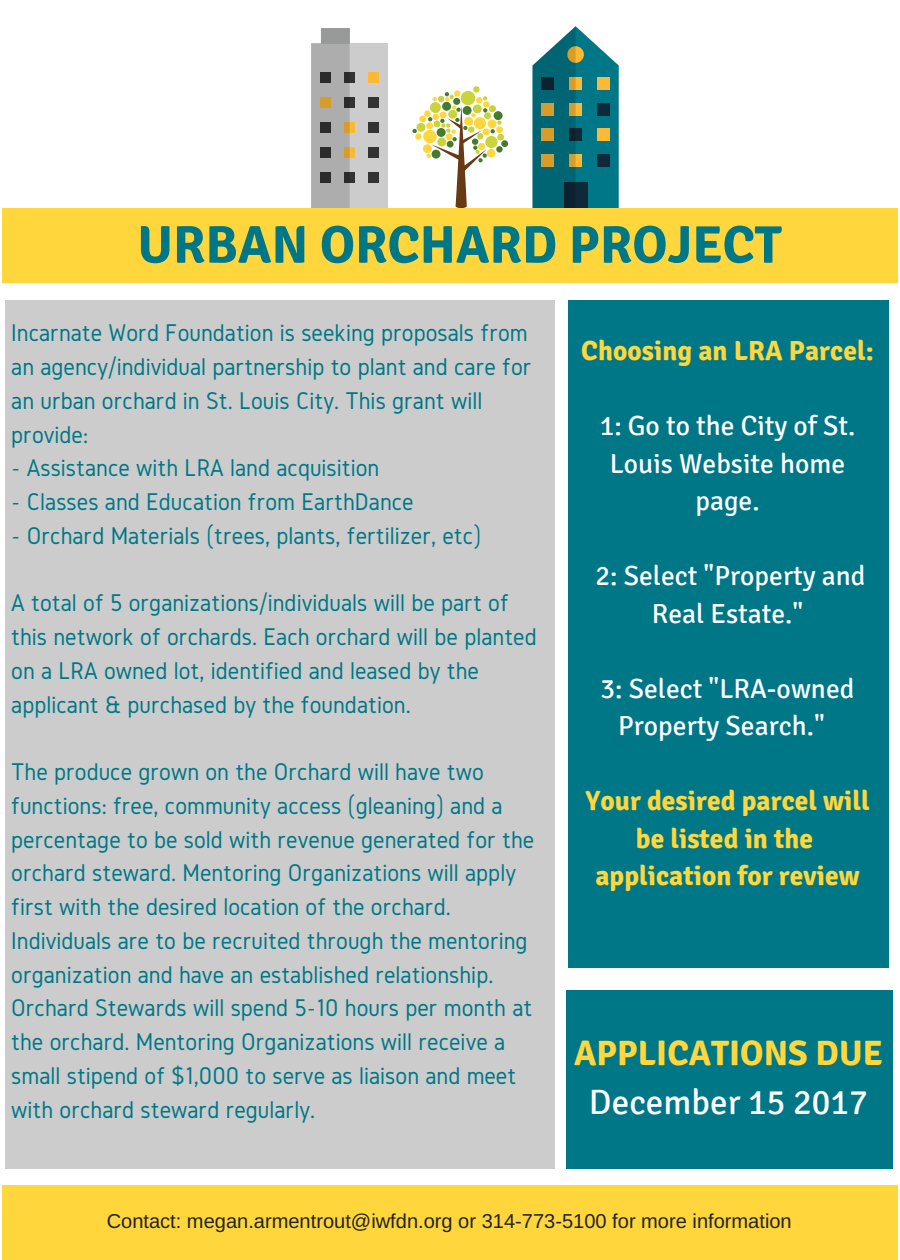
<style>
.page{position:relative;width:900px;height:1260px;background:#fff}
.page>*{position:absolute;margin:0;border:0;box-sizing:border-box;transform-origin:0 0}
.t1{font:700 52.75px "Signika";color:#007787}
.t2{font:700 35.25px "Signika";color:#ffd73d}
.t3{font:35.25px "Signika";color:#fff}
.t4{font:27.75px/37.5px "Signika";color:#fff;text-align:center}
.t5{font:700 27.75px/37.5px "Signika";color:#ffd73d;text-align:center}
.t6{font:25.25px/33.8px "Gidole";color:#007787}
.t7{font:20px "Arimo";color:#222}
</style>
<div class="page">
<div style="left:311px;top:43px;width:77px;height:167px;background:#ccc"></div>
<div style="left:345px;top:172px;width:10px;height:10px;background:#333"></div>
<div style="left:368px;top:172px;width:11px;height:10px;background:#333"></div>
<div style="left:368px;top:147px;width:11px;height:10px;background:#333"></div>
<div style="left:368px;top:122px;width:11px;height:10px;background:#333"></div>
<div style="left:345px;top:97px;width:10px;height:10px;background:#333"></div>
<div style="left:368px;top:97px;width:11px;height:10px;background:#333"></div>
<div style="left:345px;top:72px;width:10px;height:10px;background:#333"></div>
<div style="left:345px;top:147px;width:10px;height:10px;background:#fdb933"></div>
<div style="left:345px;top:122px;width:10px;height:10px;background:#fdb933"></div>
<div style="left:368px;top:72px;width:11px;height:10px;background:#fdb933"></div>
<svg style="left:311px;top:28px;width:39px;height:180px;background:#a2a09c"></svg>
<svg style="left:533px;top:26px;width:86px;height:182px;background:#347e7d"></svg>
<svg style="left:413px;top:129px;width:4px;height:4px"></svg>
<div style="left:501px;top:140px;width:7px;height:7px;background:#457b2f;border-radius:50%"></div>
<div style="left:417px;top:123px;width:8px;height:9px;background:#c9d439;border-radius:50%"></div>
<div style="left:473px;top:86px;width:7px;height:7px;background:#c9d439;border-radius:50%"></div>
<div style="left:423px;top:130px;width:14px;height:13px;background:#ffd73d;border-radius:50%"></div>
<div style="left:423px;top:144px;width:9px;height:9px;background:#ffd73d;border-radius:50%"></div>
<div style="left:415px;top:133px;width:7px;height:7px;background:#ffd73d;border-radius:50%"></div>
<div style="left:424px;top:110px;width:7px;height:7px;background:#ffd73d;border-radius:50%"></div>
<div style="left:454px;top:90px;width:6px;height:7px;background:#ffd73d;border-radius:50%"></div>
<svg style="left:427px;top:92px;width:75px;height:116px"></svg>
<div style="left:496px;top:126px;width:7px;height:7px;background:#ffd73d;border-radius:50%"></div>
<div style="left:446px;top:133px;width:6px;height:7px;background:#ffd73d;border-radius:50%"></div>
<div style="left:426px;top:122px;width:7px;height:7px;background:#ffd73d;border-radius:50%"></div>
<div style="left:419px;top:116px;width:7px;height:6px;background:#ffd73d;border-radius:50%"></div>
<div style="left:440px;top:111px;width:7px;height:7px;background:#ffd73d;border-radius:50%"></div>
<div style="left:478px;top:143px;width:7px;height:7px;background:#ffd73d;border-radius:50%"></div>
<div style="left:2px;top:208px;width:896px;height:75px;background:#ffd73d"></div>
<div style="left:2px;top:1185px;width:896px;height:75px;background:#ffd73d"></div>
<div style="left:6px;top:300px;width:549px;height:868px;background:#ccc"></div>
<div style="left:566px;top:990px;width:326px;height:178px;background:#007787"></div>
<div style="left:568px;top:300px;width:321px;height:668px;background:#007787"></div>
<h1 class="t1" style="left:137px;top:213px;width:646px">URBAN ORCHARD PROJECT</h1>
<p class="t6" style="left:11px;top:316px;width:522px">Incarnate Word Foundation is seeking proposals from an agency/individual partnership to plant and care for an urban orchard in St. Louis City. This grant will provide:</p>
<p class="t6" style="left:11px;top:451px;width:370px">- Assistance with LRA land acquisition</p>
<p class="t6" style="left:11px;top:484px;width:404px">- Classes and Education from EarthDance</p>
<p class="t6" style="left:11px;top:518px;width:472px">- Orchard Materials (trees, plants, fertilizer, etc)</p>
<p class="t6" style="left:11px;top:586px;width:527px">A total of 5 organizations/individuals will be part of this network of orchards. Each orchard will be planted on a LRA owned lot, identified and leased by the applicant &amp; purchased by the foundation.</p>
<p class="t6" style="left:11px;top:754px;width:525px">The produce grown on the Orchard will have two functions: free, community access (gleaning) and a percentage to be sold with revenue generated for the orchard steward. Mentoring Organizations will apply first with the desired location of the orchard.<br>Individuals are to be recruited through the mentoring organization and have an established relationship.<br>Orchard Stewards will spend 5-10 hours per month at the orchard. Mentoring Organizations will receive a small stipend of $1,000 to serve as liaison and meet with orchard steward regularly.</p>
<p class="t5" style="left:581px;top:332px;width:294px">Choosing an LRA Parcel:</p>
<p class="t4" style="left:600px;top:407px;width:257px">1: Go to the City of St.<br>Louis Website home page.</p>
<p class="t4" style="left:596px;top:557px;width:272px">2: Select "Property and<br>Real Estate."</p>
<p class="t4" style="left:601px;top:670px;width:255px">3: Select "LRA-owned<br>Property Search."</p>
<p class="t5" style="left:585px;top:782px;width:286px">Your desired parcel will be listed in the application for review</p>
<h2 class="t2" style="left:574px;top:1032px;width:310px">APPLICATIONS DUE</h2>
<h2 class="t3" style="left:589px;top:1081px;width:280px">December 15 2017</h2>
<p class="t7" style="left:107px;top:1210px;width:687px">Contact: megan.armentrout@iwfdn.org or 314-773-5100 for more information</p>
</div>
